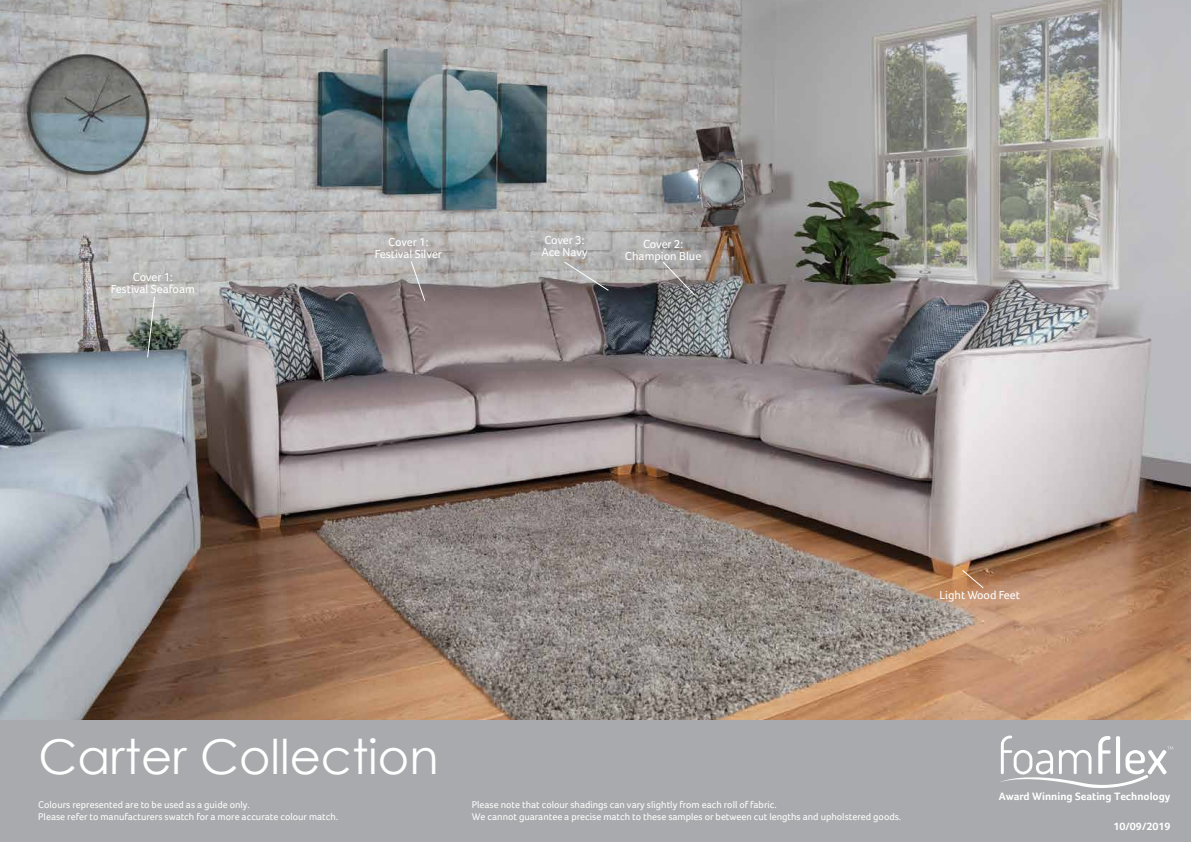
<style>
.page{position:relative;width:1191px;height:842px;background:#fff}
.page>*{position:absolute;margin:0;border:0;box-sizing:border-box;transform-origin:0 0}
.t1{font:48px "Century Gothic";color:#fff}
.t2{font:12px/12px "Foco";color:#fff;text-align:center}
.t3{font:700 11px "Foco";color:#fff}
.t4{font:10px/12px "Foco";color:#fff}
</style>
<div class="page">
<img style="left:0;top:0;width:1191px;height:720px">
<div style="left:0;top:720px;width:1191px;height:122px;background:#a8aaad"></div>
<svg style="left:146px;top:296px;width:10px;height:62px"></svg>
<svg style="left:563px;top:261px;width:47px;height:31px"></svg>
<svg style="left:661px;top:261px;width:35px;height:35px"></svg>
<svg style="left:961px;top:569px;width:23px;height:20px"></svg>
<svg style="left:1000px;top:736px;width:173px;height:52px"></svg>
<svg style="left:410px;top:260px;width:16px;height:42px"></svg>
<p class="t2" style="left:111px;top:271px;width:85px">Cover 1:<br>Festival Seafoam</p>
<p class="t2" style="left:375px;top:236px;width:69px">Cover 1:<br>Festival Silver</p>
<p class="t2" style="left:541px;top:234px;width:48px;text-align:left">Cover 3:<br>Ace Navy</p>
<p class="t2" style="left:625px;top:238px;width:78px">Cover 2:<br>Champion Blue</p>
<p class="t2" style="left:939px;top:589px;width:82px">Light Wood Feet</p>
<h1 class="t1" style="left:38px;top:723px;width:401px">Carter Collection</h1>
<p class="t4" style="left:38px;top:798px;width:301px">Colours represented are to be used as a guide only.<br>Please refer to manufacturers swatch for a more accurate colour match.</p>
<p class="t4" style="left:472px;top:799px;width:431px">Please note that colour shadings can vary slightly from each roll of fabric.<br>We cannot guarantee a precise match to these samples or between cut lengths and upholstered goods.</p>
<p class="t3" style="left:998px;top:790px;width:173px">Award Winning Seating Technology</p>
<p class="t3" style="left:1113px;top:820px;width:59px">10/09/2019</p>
</div>
